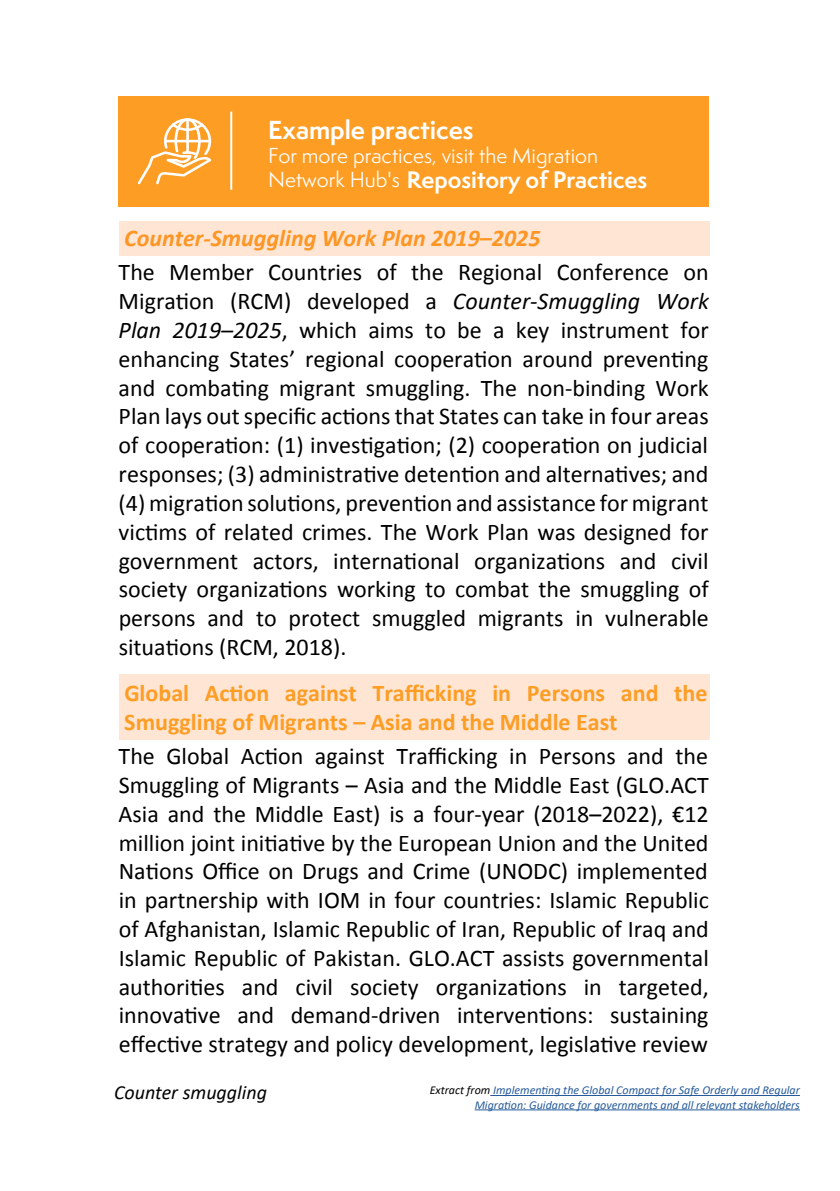
<style>
.page{position:relative;width:840px;height:1191px;background:#fff}
.page>*{position:absolute;margin:0;border:0;box-sizing:border-box;transform-origin:0 0}
.t1{font:24px/28.8px "Calibri";color:#000;text-align:justify}
.t2{font:700 24px/28.8px "Calibri";color:#fd9d24}
.t3{font:italic 700 24px "Calibri";color:#fd9d24}
.t4{font:700 24px "Semplicita Pro";color:#fff}
.t5{font:700 22px "Semplicita Pro";color:#fffffd}
.t6{font:20px "Semplicita Pro";color:#fff}
.t7{font:italic 20px "Calibri";color:#020203}
.t8{font:italic 12px/14.4px "Calibri";color:#275b9b;text-align:right}
.s1{font-weight:400;font-size:20px;color:#fff}
.s2{font-style:italic}
.s3{color:#000}
</style>
<div class="page">
<div style="left:119px;top:674px;width:590px;height:66px;background:#fee5d4"></div>
<div style="left:119px;top:221px;width:590px;height:35px;background:#fee5d4"></div>
<div style="left:119px;top:96px;width:589px;height:111px;background:#fd9d24"></div>
<svg style="left:137px;top:118px;width:74px;height:66px"></svg>
<hr style="left:230px;top:112px;width:2px;height:78px;background:#fff">
<hr style="left:490px;top:1095px;width:309px;height:1px;background:#275b9b">
<hr style="left:474px;top:1109px;width:325px;height:1px;background:#275b9b">
<p class="t4" style="left:268px;top:112px;width:207px">Example practices</p>
<p class="t6" style="left:268px;top:142px;width:331px">For more practices, visit the Migration</p>
<p class="t5" style="left:268px;top:163px;width:380px"><span class="s1">Network Hub's</span> Repository of Practices</p>
<p class="t3" style="left:124px;top:221px;width:417px">Counter-Smuggling Work Plan 2019–2025</p>
<p class="t1" style="left:118px;top:257px;width:591px">The Member Countries of the Regional Conference on Migration (RCM) developed a <span class="s2">Counter-Smuggling Work Plan 2019–2025</span>, which aims to be a key instrument for enhancing States’ regional cooperation around preventing and combating migrant smuggling. The non-binding Work Plan lays out specific actions that States can take in four areas of cooperation: (1) investigation; (2) cooperation on judicial responses; (3) administrative detention and alternatives; and (4)migration solutions, prevention and assistance formigrant victims of related crimes. The Work Plan was designed for government actors, international organizations and civil society organizations working to combat the smuggling of persons and to protect smuggled migrants in vulnerable situations (RCM, 2018).</p>
<p class="t2" style="left:124px;top:677px;width:584px">Global Action against Trafficking in Persons and the<br>Smuggling of Migrants – Asia and the Middle East</p>
<p class="t1" style="left:119px;top:740px;width:591px">The Global Action against Trafficking in Persons and the Smuggling of Migrants – Asia and the Middle East (GLO.ACT Asia and the Middle East) is a four-year (2018–2022), €12 million joint initiative by the European Union and the United Nations Office on Drugs and Crime (UNODC) implemented in partnership with IOM in four countries: Islamic Republic of Afghanistan, Islamic Republic of Iran, Republic of Iraq and Islamic Republic of Pakistan. GLO.ACT assists governmental authorities and civil society organizations in targeted, innovative and demand-driven interventions: sustaining effective strategy and policy development, legislative review</p>
<p class="t7" style="left:114px;top:1078px;width:154px">Counter smuggling</p>
<p class="t8" style="left:429px;top:1082px;width:371px"><span class="s3">Extract from</span> Implementing the Global Compact for Safe Orderly and Regular<br>Migration: Guidance for governments and all relevant stakeholders</p>
</div>
